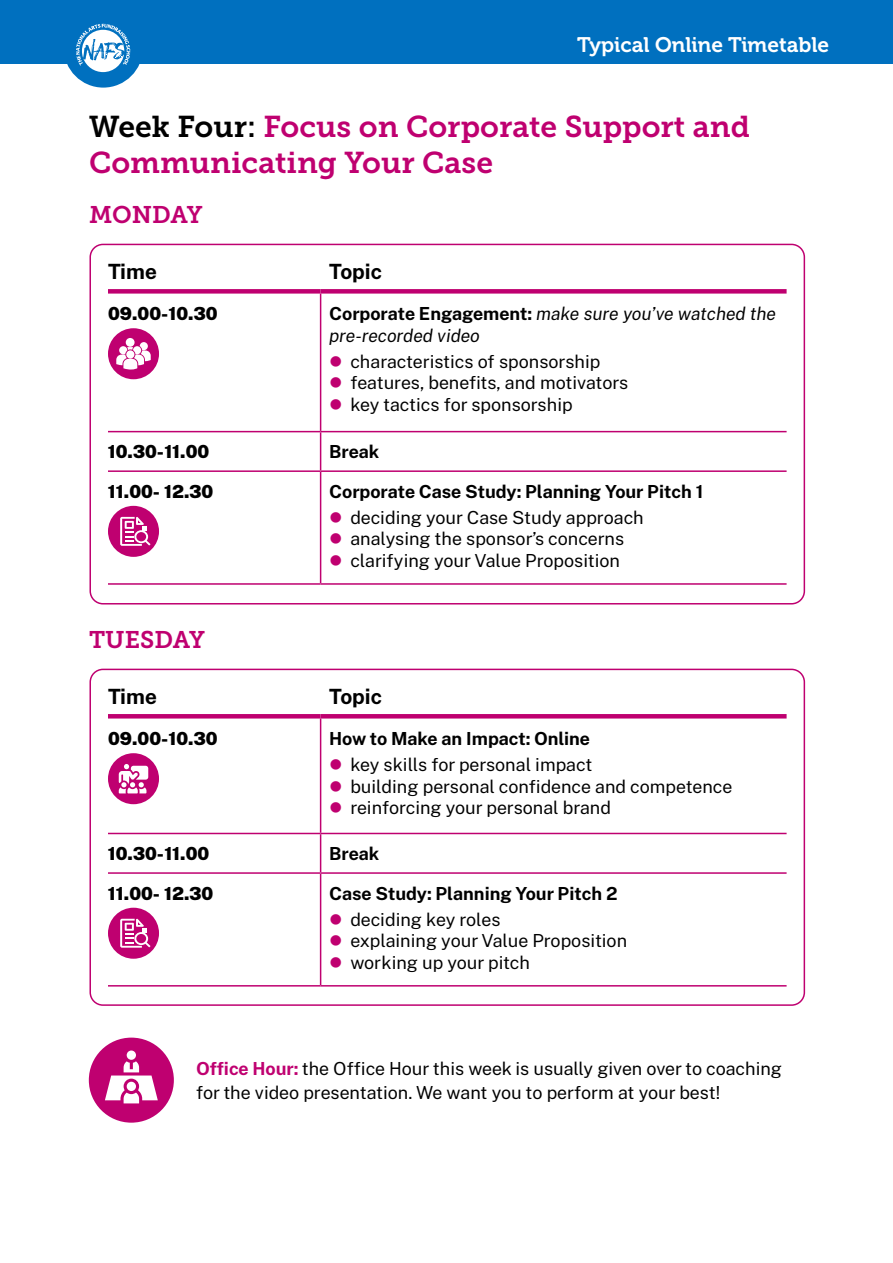
<style>
.page{position:relative;width:893px;height:1263px;background:#fff}
.page>*{position:absolute;margin:0;border:0;box-sizing:border-box;transform-origin:0 0}
.t1{font:30px/36px "Museo Slab 700";color:#bf0070}
.t2{font:24px "Museo Slab 700";letter-spacing:-.005em;color:#bf0070}
.t3{font:21px "Museo 700";color:#fff}
.t4{font:700 21px "Public Sans";color:#000}
.t5{font:18px/24px "Public Sans";letter-spacing:-.005em;color:#000}
.t6{font:700 18px "Public Sans";color:#000}
.t7{font:900 18px "Public Sans";color:#000}
.t8{font:italic 18px/21.6px "Public Sans";color:#000}
.s1{color:#000}
.s2{font-weight:700;font-style:normal}
.s3{color:#bf0070}
.s4{font-weight:700;color:#bf0070}
</style>
<div class="page">
<div style="left:0;top:0;width:893px;height:64px;background:#0070bf"></div>
<div style="left:64px;top:9px;width:79px;height:79px;background:#0070bf;border-radius:50%"></div>
<svg style="left:76px;top:24px;width:54px;height:48px"></svg>
<div style="left:321px;top:289px;width:466px;height:5px;background:#bf0070"></div>
<hr style="left:320px;top:432px;width:1px;height:38px;background:#bf0070">
<hr style="left:108px;top:470px;width:213px;height:2px;background:#bf0070">
<hr style="left:321px;top:470px;width:466px;height:2px;background:#bf0070">
<hr style="left:320px;top:472px;width:1px;height:111px;background:#bf0070">
<div style="left:108px;top:289px;width:213px;height:5px;background:#bf0070"></div>
<hr style="left:320px;top:294px;width:1px;height:137px;background:#bf0070">
<hr style="left:108px;top:431px;width:213px;height:1px;background:#bf0070">
<hr style="left:321px;top:431px;width:466px;height:1px;background:#bf0070">
<hr style="left:108px;top:583px;width:213px;height:2px;background:#bf0070">
<hr style="left:321px;top:583px;width:466px;height:2px;background:#bf0070">
<div style="left:108px;top:328px;width:51px;height:51px;background:#bf0070;border-radius:50%"></div>
<svg style="left:116px;top:338px;width:35px;height:31px"></svg>
<div style="left:108px;top:506px;width:51px;height:51px;background:#bf0070;border-radius:50%"></div>
<svg style="left:120px;top:517px;width:31px;height:29px"></svg>
<div style="left:89px;top:244px;width:716px;height:360px;border:2px solid #bf0070;border-radius:13px"></div>
<hr style="left:321px;top:714px;width:466px;height:4px;background:#bf0070">
<hr style="left:320px;top:834px;width:1px;height:38px;background:#bf0070">
<hr style="left:108px;top:872px;width:213px;height:2px;background:#bf0070">
<hr style="left:321px;top:872px;width:466px;height:2px;background:#bf0070">
<hr style="left:320px;top:874px;width:1px;height:111px;background:#bf0070">
<hr style="left:108px;top:714px;width:213px;height:4px;background:#bf0070">
<hr style="left:320px;top:718px;width:1px;height:115px;background:#bf0070">
<hr style="left:108px;top:833px;width:213px;height:1px;background:#bf0070">
<hr style="left:321px;top:833px;width:466px;height:1px;background:#bf0070">
<hr style="left:108px;top:985px;width:213px;height:1px;background:#bf0070">
<hr style="left:321px;top:985px;width:466px;height:1px;background:#bf0070">
<div style="left:108px;top:753px;width:51px;height:51px;background:#bf0070;border-radius:50%"></div>
<svg style="left:119px;top:764px;width:29px;height:29px"></svg>
<div style="left:108px;top:908px;width:51px;height:51px;background:#bf0070;border-radius:50%"></div>
<svg style="left:120px;top:918px;width:31px;height:30px"></svg>
<div style="left:89px;top:669px;width:716px;height:337px;border:2px solid #bf0070;border-radius:13px"></div>
<div style="left:89px;top:1037px;width:85px;height:86px;background:#bf0070;border-radius:50%"></div>
<div style="left:127px;top:1050px;width:9px;height:10px;background:#fff;border-radius:50%"></div>
<svg style="left:105px;top:1061px;width:53px;height:42px"></svg>
<p class="t3" style="left:577px;top:33px;width:254px">Typical Online Timetable</p>
<h1 class="t1" style="left:89px;top:109px;width:662px"><span class="s1">Week Four:</span> Focus on Corporate Support and<br>Communicating Your Case</h1>
<h2 class="t2" style="left:89px;top:201px;width:115px">MONDAY</h2>
<p class="t4" style="left:108px;top:254px;width:50px">Time</p>
<p class="t4" style="left:329px;top:254px;width:54px">Topic</p>
<p class="t7" style="left:108px;top:299px;width:111px">09.00-10.30</p>
<p class="t8" style="left:329px;top:302px;width:448px"><span class="s2">Corporate Engagement:</span> make sure you’ve watched the pre-recorded video</p>
<p class="t5" style="left:329px;top:348px;width:273px"><span class="s3">●</span> characteristics of sponsorship</p>
<p class="t5" style="left:329px;top:370px;width:301px"><span class="s3">●</span> features, benefits, and motivators</p>
<p class="t5" style="left:329px;top:392px;width:245px"><span class="s3">●</span> key tactics for sponsorship</p>
<p class="t7" style="left:108px;top:437px;width:103px">10.30-11.00</p>
<p class="t6" style="left:329px;top:438px;width:52px">Break</p>
<p class="t7" style="left:108px;top:477px;width:107px">11.00- 12.30</p>
<p class="t6" style="left:329px;top:477px;width:376px">Corporate Case Study: Planning Your Pitch 1</p>
<p class="t5" style="left:329px;top:504px;width:316px"><span class="s3">●</span> deciding your Case Study approach</p>
<p class="t5" style="left:329px;top:526px;width:297px"><span class="s3">●</span> analysing the sponsor’s concerns</p>
<p class="t5" style="left:329px;top:548px;width:293px"><span class="s3">●</span> clarifying your Value Proposition</p>
<h2 class="t2" style="left:89px;top:626px;width:117px">TUESDAY</h2>
<p class="t4" style="left:108px;top:679px;width:50px">Time</p>
<p class="t4" style="left:329px;top:679px;width:54px">Topic</p>
<p class="t7" style="left:108px;top:724px;width:111px">09.00-10.30</p>
<p class="t6" style="left:329px;top:725px;width:262px">How to Make an Impact: Online</p>
<p class="t5" style="left:329px;top:752px;width:265px"><span class="s3">●</span> key skills for personal impact</p>
<p class="t5" style="left:329px;top:773px;width:405px"><span class="s3">●</span> building personal confidence and competence</p>
<p class="t5" style="left:329px;top:795px;width:283px"><span class="s3">●</span> reinforcing your personal brand</p>
<p class="t7" style="left:108px;top:839px;width:103px">10.30-11.00</p>
<p class="t6" style="left:329px;top:840px;width:52px">Break</p>
<p class="t7" style="left:108px;top:879px;width:107px">11.00- 12.30</p>
<p class="t6" style="left:329px;top:879px;width:290px">Case Study: Planning Your Pitch 2</p>
<p class="t5" style="left:329px;top:906px;width:173px"><span class="s3">●</span> deciding key roles</p>
<p class="t5" style="left:329px;top:928px;width:300px"><span class="s3">●</span> explaining your Value Proposition</p>
<p class="t5" style="left:329px;top:949px;width:203px"><span class="s3">●</span> working up your pitch</p>
<p class="t5" style="left:196px;top:1056px;width:587px"><span class="s4">Office Hour:</span> the Office Hour this week is usually given over to coaching for the video presentation. We want you to perform at your best!</p>
</div>
